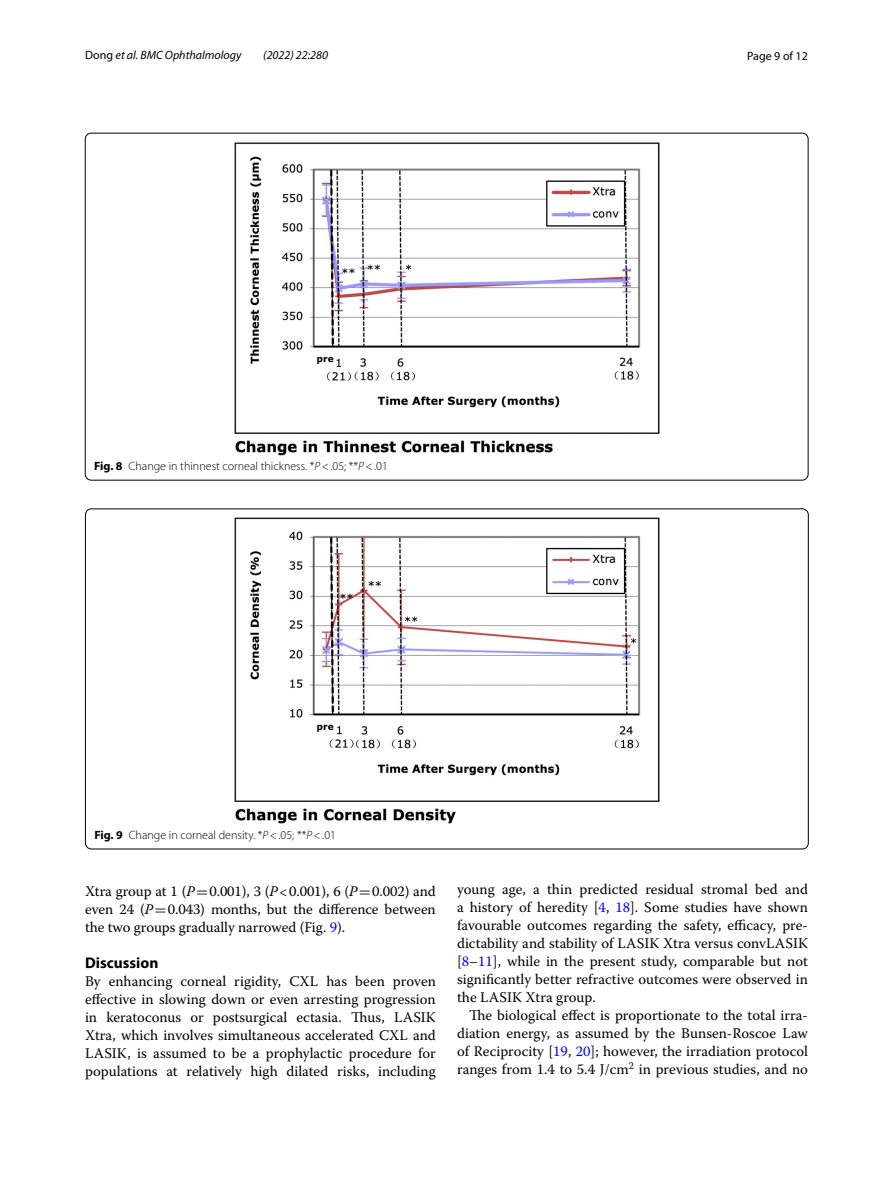
<style>
.page{position:relative;width:893px;height:1187px;background:#fff}
.page>*{position:absolute;margin:0;border:0;box-sizing:border-box;transform-origin:0 0}
.t1{font:700 15.45px "Myriad Pro";color:#000}
.t2{font:14.7px/18px "Warnock Pro";color:#000;text-align:justify}
.t3{font:300 12px "Myriad Pro";color:#000}
.t4{font:italic 12px "Myriad Pro";color:#000}
.t5{font:12px "Myriad Pro";color:#000}
.s1{font-style:normal}
.s2{font-weight:700}
.s3{font-style:italic}
.s4{font-family:"MTSY"}
.s5{color:#00f}
</style>
<div class="page">
<img style="left:234px;top:142px;width:425px;height:313px">
<img style="left:234px;top:518px;width:425px;height:305px">
<p class="t4" style="left:85px;top:48px;width:158px"><span class="s1">Dong</span> et al. BMC Ophthalmology</p>
<p class="t4" style="left:263px;top:48px;width:66px">(2022) 22:280</p>
<p class="t5" style="left:747px;top:48px;width:62px">Page 9 of 12</p>
<p class="t3" style="left:94px;top:459px;width:295px"><span class="s2">Fig. 8</span> Change in thinnest corneal thickness. *<span class="s3">P</span>&lt;.05; **<span class="s3">P</span>&lt;.01</p>
<p class="t3" style="left:94px;top:828px;width:243px"><span class="s2">Fig. 9</span> Change in corneal density. *<span class="s3">P</span>&lt;.05; **<span class="s3">P</span>&lt;.01</p>
<p class="t2" style="left:85px;top:882px;width:352px">Xtra group at 1 (<span class="s3">P</span><span class="s4">=</span>0.001), 3 (<span class="s3">P</span>&lt;0.001), 6 (<span class="s3">P</span><span class="s4">=</span>0.002) and even 24 (<span class="s3">P</span><span class="s4">=</span>0.043) months, but the difference between the two groups gradually narrowed (Fig. <span class="s5">9</span>).</p>
<p class="t1" style="left:85px;top:953px;width:75px">Discussion</p>
<p class="t2" style="left:85px;top:972px;width:352px">By enhancing corneal rigidity, CXL has been proven effective in slowing down or even arresting progression in keratoconus or postsurgical ectasia. Thus, LASIK Xtra, which involves simultaneous accelerated CXL and LASIK, is assumed to be a prophylactic procedure for populations at relatively high dilated risks, including</p>
<p class="t2" style="left:457px;top:880px;width:352px">young age, a thin predicted residual stromal bed and a history of heredity [<span class="s5">4</span>, <span class="s5">18</span>]. Some studies have shown favourable outcomes regarding the safety, efficacy, pre&shy;dictability and stability of LASIK Xtra versus convLASIK [<span class="s5">8</span>–<span class="s5">11</span>], while in the present study, comparable but not significantly better refractive outcomes were observed in the LASIK Xtra group.</p>
<p class="t2" style="left:457px;top:1006px;width:352px;text-indent:12px">The biological effect is proportionate to the total irra&shy;diation energy, as assumed by the Bunsen-Roscoe Law of Reciprocity [<span class="s5">19</span>, <span class="s5">20</span>]; however, the irradiation protocol ranges from 1.4 to 5.4 J/cm<sup>2</sup> in previous studies, and no</p>
</div>
